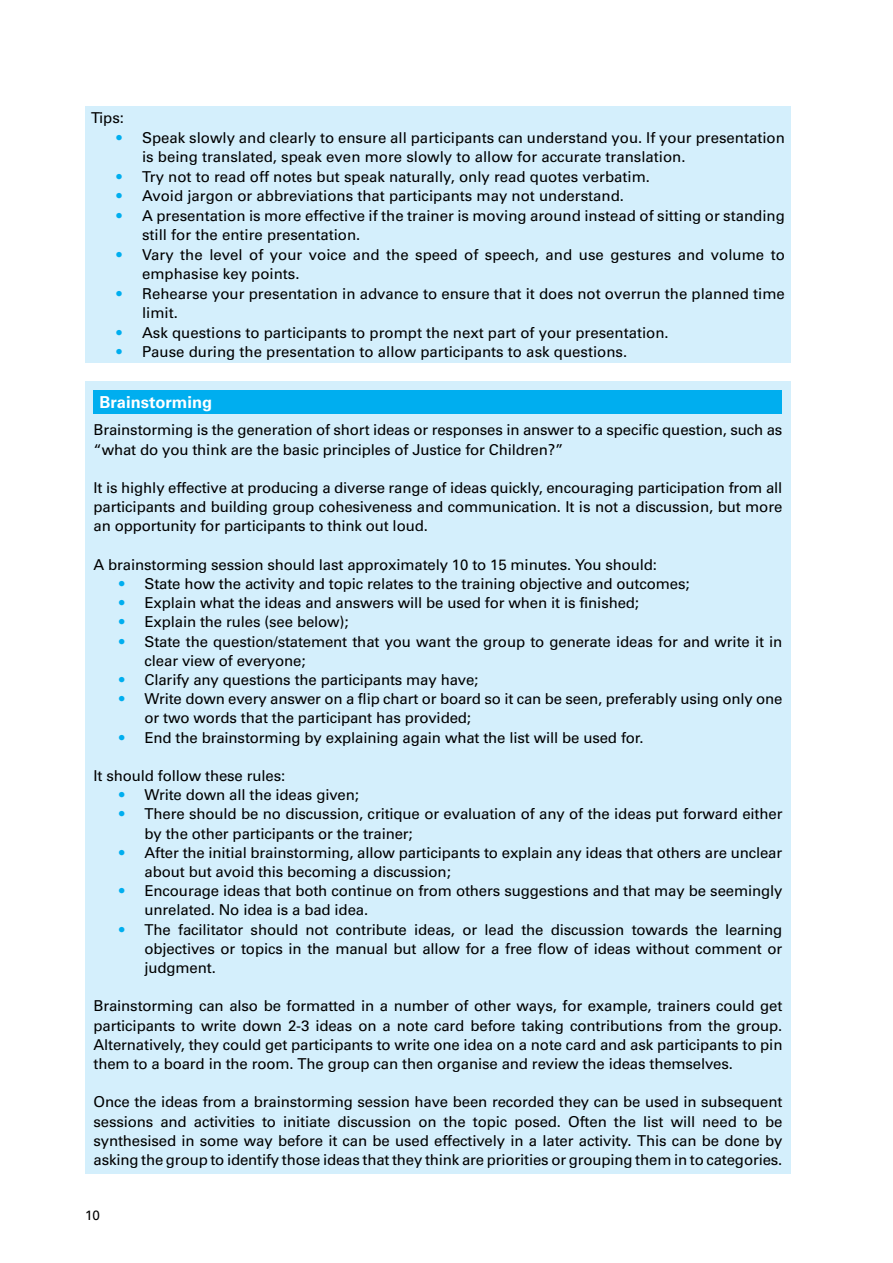
<style>
.page{position:relative;width:893px;height:1263px;background:#fff}
.page>*{position:absolute;margin:0;border:0;box-sizing:border-box;transform-origin:0 0}
.t1{font:700 16.5px "Univers C";color:#fff}
.t2{font:15px/19.2px "Univers C";letter-spacing:-.01em;color:#000}
.t3{font:13.5px "Univers C";color:#000}
.s1{color:#00aeef}
</style>
<div class="page">
<div style="left:85px;top:106px;width:706px;height:257px;background:#d4effc"></div>
<div style="left:85px;top:381px;width:706px;height:792px;background:#d4effc"></div>
<div style="left:94px;top:390px;width:688px;height:24px;background:#00aeef"></div>
<p class="t2" style="left:91px;top:108px;width:35px">Tips:</p>
<p class="t2" style="left:142px;top:127px;width:644px;text-indent:-26px"><span class="s1">•</span> Speak slowly and clearly to ensure all participants can understand you. If your presentation is being translated, speak even more slowly to allow for accurate translation.</p>
<p class="t2" style="left:117px;top:167px;width:535px"><span class="s1">•</span> Try not to read off notes but speak naturally, only read quotes verbatim.</p>
<p class="t2" style="left:117px;top:186px;width:509px"><span class="s1">•</span> Avoid jargon or abbreviations that participants may not understand.</p>
<p class="t2" style="left:142px;top:205px;width:644px;text-indent:-26px"><span class="s1">•</span> A presentation is more effective if the trainer is moving around instead of sitting or standing still for the entire presentation.</p>
<p class="t2" style="left:142px;top:244px;width:644px;text-indent:-26px"><span class="s1">•</span> Vary the level of your voice and the speed of speech, and use gestures and volume to emphasise key points.</p>
<p class="t2" style="left:142px;top:283px;width:644px;text-indent:-26px"><span class="s1">•</span> Rehearse your presentation in advance to ensure that it does not overrun the planned time limit.</p>
<p class="t2" style="left:117px;top:323px;width:554px"><span class="s1">•</span> Ask questions to participants to prompt the next part of your presentation.</p>
<p class="t2" style="left:117px;top:342px;width:512px"><span class="s1">•</span> Pause during the presentation to allow participants to ask questions.</p>
<p class="t1" style="left:100px;top:392px;width:114px">Brainstorming</p>
<p class="t2" style="left:94px;top:420px;width:690px">Brainstorming is the generation of short ideas or responses in answer to a specific question, such as “what do you think are the basic principles of Justice for Children?”</p>
<p class="t2" style="left:94px;top:478px;width:690px;text-align:justify">It is highly effective at producing a diverse range of ideas quickly, encouraging participation from all participants and building group cohesiveness and communication. It is not a discussion, but more an opportunity for participants to think out loud.</p>
<p class="t2" style="left:94px;top:555px;width:565px">A brainstorming session should last approximately 10 to 15 minutes. You should:</p>
<p class="t2" style="left:119px;top:574px;width:572px"><span class="s1">•</span> State how the activity and topic relates to the training objective and outcomes;</p>
<p class="t2" style="left:119px;top:593px;width:521px"><span class="s1">•</span> Explain what the ideas and answers will be used for when it is finished;</p>
<p class="t2" style="left:119px;top:612px;width:231px"><span class="s1">•</span> Explain the rules (see below);</p>
<p class="t2" style="left:145px;top:631px;width:639px;text-indent:-26px"><span class="s1">•</span> State the question/statement that you want the group to generate ideas for and write it in clear view of everyone;</p>
<p class="t2" style="left:119px;top:670px;width:361px"><span class="s1">•</span> Clarify any questions the participants may have;</p>
<p class="t2" style="left:145px;top:689px;width:639px;text-indent:-26px"><span class="s1">•</span> Write down every answer on a flip chart or board so it can be seen, preferably using only one or two words that the participant has provided;</p>
<p class="t2" style="left:119px;top:727px;width:526px"><span class="s1">•</span> End the brainstorming by explaining again what the list will be used for.</p>
<p class="t2" style="left:94px;top:766px;width:193px">It should follow these rules:</p>
<p class="t2" style="left:119px;top:785px;width:241px"><span class="s1">•</span> Write down all the ideas given;</p>
<p class="t2" style="left:145px;top:804px;width:639px;text-indent:-26px"><span class="s1">•</span> There should be no discussion, critique or evaluation of any of the ideas put forward either by the other participants or the trainer;</p>
<p class="t2" style="left:145px;top:843px;width:639px;text-indent:-26px"><span class="s1">•</span> After the initial brainstorming, allow participants to explain any ideas that others are unclear about but avoid this becoming a discussion;</p>
<p class="t2" style="left:145px;top:881px;width:639px;text-indent:-26px"><span class="s1">•</span> Encourage ideas that both continue on from others suggestions and that may be seemingly unrelated. No idea is a bad idea.</p>
<p class="t2" style="left:145px;top:919px;width:639px;text-align:justify;text-indent:-26px"><span class="s1">•</span> The facilitator should not contribute ideas, or lead the discussion towards the learning objectives or topics in the manual but allow for a free flow of ideas without comment or judgment.</p>
<p class="t2" style="left:94px;top:996px;width:690px;text-align:justify">Brainstorming can also be formatted in a number of other ways, for example, trainers could get participants to write down 2-3 ideas on a note card before taking contributions from the group.<br>Alternatively, they could get participants to write one idea on a note card and ask participants to pin them to a board in the room. The group can then organise and review the ideas themselves.</p>
<p class="t2" style="left:94px;top:1092px;width:690px;text-align:justify">Once the ideas from a brainstorming session have been recorded they can be used in subsequent sessions and activities to initiate discussion on the topic posed. Often the list will need to be synthesised in some way before it can be used effectively in a later activity. This can be done by asking the group to identify those ideas that they think are priorities or grouping them in to categories.</p>
<p class="t3" style="left:85px;top:1207px;width:17px">10</p>
</div>
